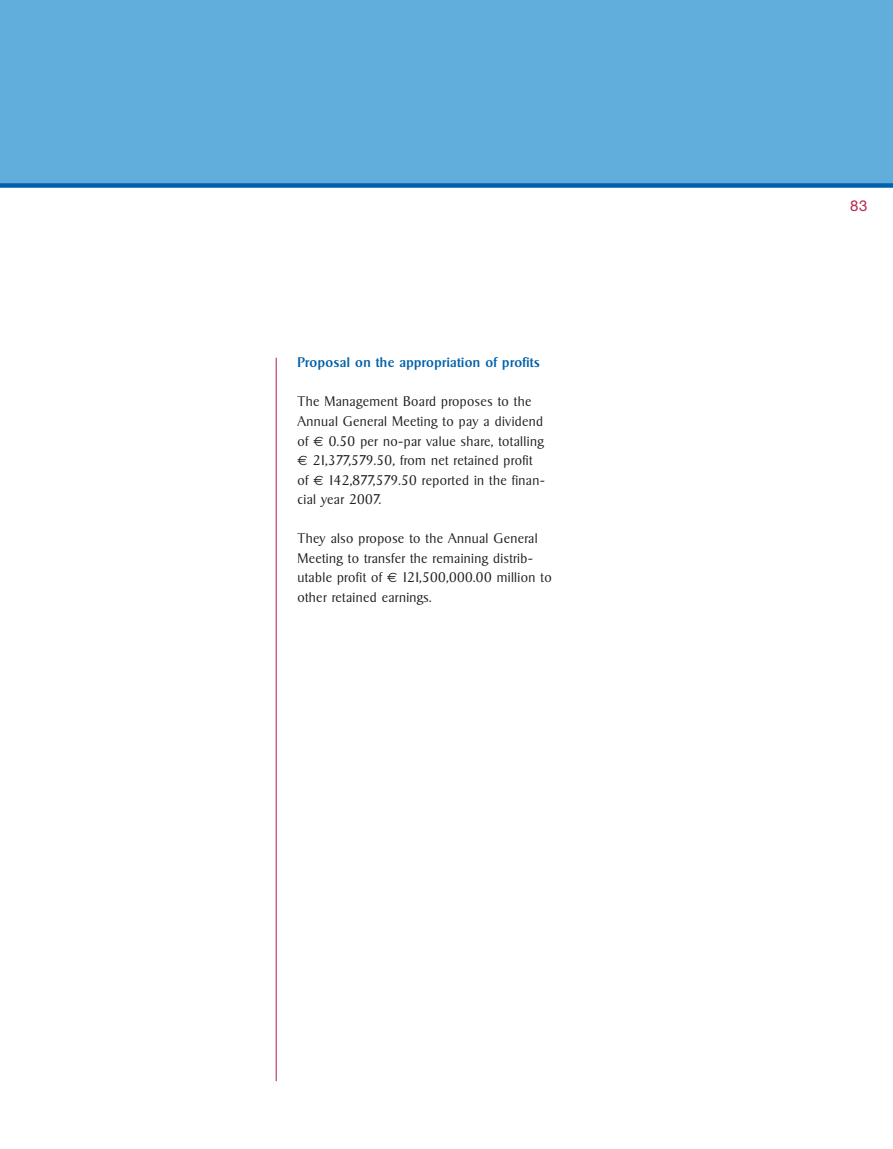
<style>
.page{position:relative;width:893px;height:1149px;background:#fff}
.page>*{position:absolute;margin:0;border:0;box-sizing:border-box;transform-origin:0 0}
.t1{font:15px "Helvetica Neue";color:#b7274c}
.t2{font:300 13.5px/19.5px "Sigvar";letter-spacing:.03em;color:#231f20}
.t3{font:500 13.5px "Sigvar";letter-spacing:.03em;color:#0060a9}
.s1{font-family:"Euro Sans";font-weight:400}
</style>
<div class="page">
<hr style="left:276px;top:357px;width:1px;height:723px;background:#b7274c">
<div style="left:0;top:0;width:893px;height:185px;background:#61addb"></div>
<div style="left:0;top:183px;width:893px;height:5px;background:#0060a9"></div>
<p class="t3" style="left:297px;top:358px;width:244px">Proposal on the appropriation of profits</p>
<p class="t2" style="left:297px;top:393px;width:249px">The Management Board proposes to the Annual General Meeting to pay a dividend of <span class="s1">€</span> 0.50 per no-par value share, totalling <span class="s1">€</span> 21,377,579.50, from net retained profit of <span class="s1">€</span> 142,877,579.50 reported in the finan&shy;cial year 2007.</p>
<p class="t2" style="left:297px;top:530px;width:256px">They also propose to the Annual General Meeting to transfer the remaining distrib&shy;utable profit of <span class="s1">€</span> 121,500,000.00 million to other retained earnings.</p>
<p class="t1" style="left:850px;top:200px;width:19px">83</p>
</div>
